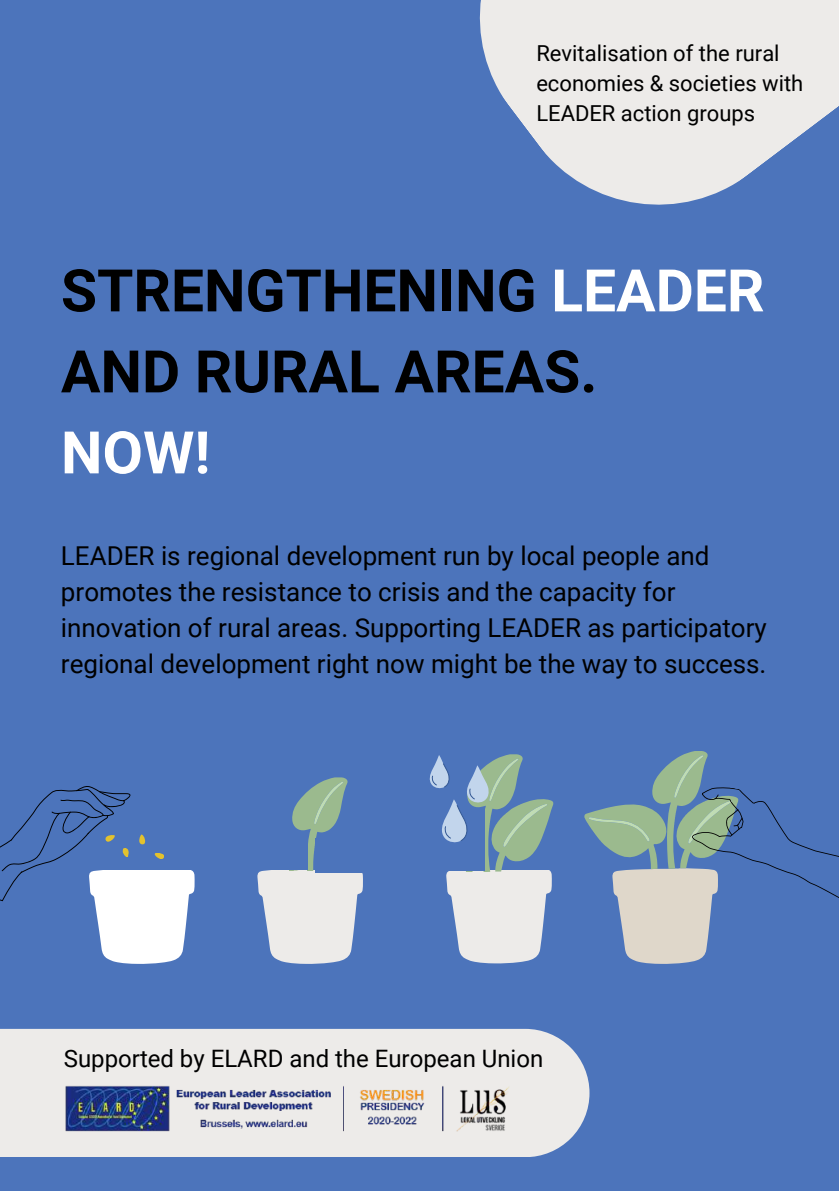
<style>
.page{position:relative;width:839px;height:1191px;background:#fff}
.page>*{position:absolute;margin:0;border:0;box-sizing:border-box;transform-origin:0 0}
.t1{font:700 58.8px/81px "Roboto";color:#000}
.t2{font:700 58.8px "Roboto";color:#fff}
.t3{font:26px/36px "Roboto";color:#000}
.t4{font:24px "Roboto";color:#000}
.t5{font:22px/30px "Roboto";color:#000}
.s1{color:#fff}
</style>
<div class="page">
<div style="left:0;top:0;width:838px;height:1191px;background:#4c74bb"></div>
<div style="left:0;top:1029px;width:589px;height:128px;background:#edebe9"></div>
<img style="left:65px;top:1086px;width:525px;height:53px">
<svg style="left:257px;top:777px;width:106px;height:187px"></svg>
<svg style="left:584px;top:751px;width:254px;height:213px"></svg>
<svg style="left:0;top:786px;width:195px;height:178px"></svg>
<svg style="left:479px;top:0;width:359px;height:205px;fill:#edebe9"></svg>
<svg style="left:429px;top:754px;width:125px;height:209px"></svg>
<p class="t5" style="left:536px;top:39px;width:268px">Revitalisation of the rural economies &amp; societies with<br>LEADER action groups</p>
<h1 class="t1" style="left:61px;top:251px;width:705px">STRENGTHENING <span class="s1">LEADER<br></span>AND RURAL AREAS.</h1>
<h1 class="t2" style="left:61px;top:419px;width:151px">NOW!</h1>
<p class="t3" style="left:61px;top:538px;width:707px">LEADER is regional development run by local people and promotes the resistance to crisis and the capacity for innovation of rural areas. Supporting LEADER as participatory regional development right now might be the way to success.</p>
<p class="t4" style="left:64px;top:1045px;width:481px">Supported by ELARD and the European Union</p>
</div>
